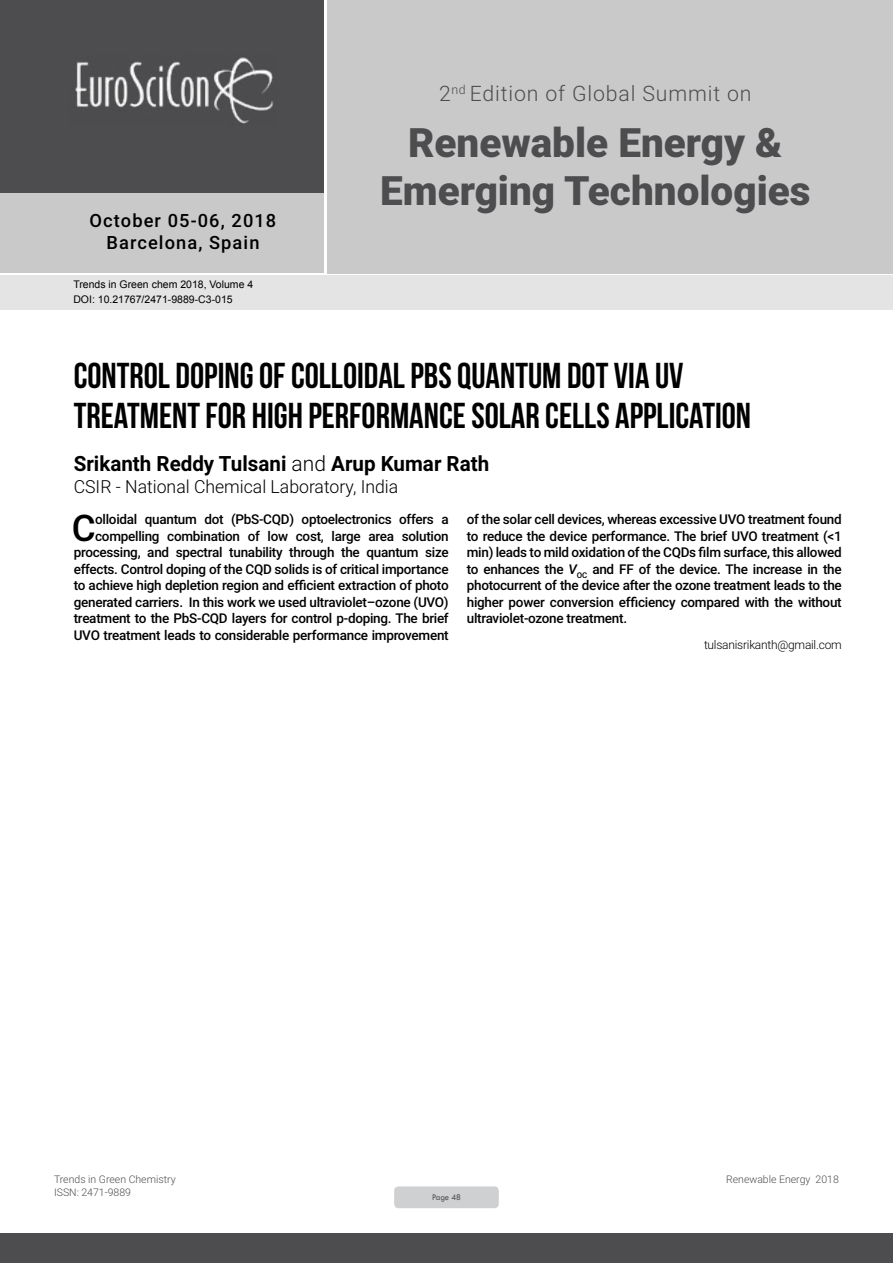
<style>
.page{position:relative;width:893px;height:1263px;background:#fff}
.page>*{position:absolute;margin:0;border:0;box-sizing:border-box;transform-origin:0 0}
.t1{font:900 40.5px/48.6px "Roboto";color:#4d4d4f;text-align:center}
.t2{font:500 36.75px "Roboto";color:#000}
.t3{font:36px/39.6px "Bebas Neue";color:#000}
.t4{font:300 21.3px "Roboto";letter-spacing:.04em;color:#4d4d4f}
.t5{font:700 21px "Roboto";color:#000}
.t6{font:500 18.3px/21.9px "Roboto";letter-spacing:.06em;color:#000;text-align:center}
.t7{font:300 18px "Roboto";color:#000}
.t8{font:500 13.5px/16.5px "Roboto";letter-spacing:-.02em;color:#000;text-align:right}
.t9{font:300 12px "Roboto";letter-spacing:-.02em;color:#000}
.t10{font:10.5px/14.4px "Arial";color:#000}
.t11{font:300 10.5px "Roboto";color:#4d4d4f}
.t12{font:9px "Tw Cen";letter-spacing:-.02em;color:#4d4d4f;scale:.95 1}
.s1{font-weight:300}
.s2{font-style:italic}
</style>
<div class="page">
<div style="left:0;top:0;width:323px;height:193px;background:#4d4d4f"></div>
<div style="left:1px;top:193px;width:323px;height:80px;background:#c9c9ca"></div>
<div style="left:327px;top:0;width:566px;height:273px;background:#c9c9ca"></div>
<img style="left:75px;top:57px;width:199px;height:67px">
<div style="left:0;top:1233px;width:893px;height:30px;background:#4d4d4f"></div>
<div style="left:1px;top:275px;width:892px;height:35px;background:#e4e4e4"></div>
<div style="left:394px;top:1186px;width:105px;height:22px;background:#cfd0d2;border-radius:4px"></div>
<h3 class="t6" style="left:90px;top:209px;width:188px">October 05-06, 2018<br>Barcelona, Spain</h3>
<p class="t10" style="left:73px;top:278px;width:181px">Trends in Green chem 2018, Volume 4<br>DOI: 10.21767/2471-9889-C3-015</p>
<h3 class="t4" style="left:439px;top:78px;width:314px">2<sup>nd</sup> Edition of Global Summit on</h3>
<h1 class="t1" style="left:380px;top:117px;width:432px">Renewable Energy &amp;<br>Emerging Technologies</h1>
<h3 class="t3" style="left:74px;top:356px;width:679px">CONTROL DOPING OF COLLOIDAL PBS QUANTUM DOT VIA UV<br>TREATMENT FOR HIGH PERFORMANCE SOLAR CELLS APPLICATION</h3>
<h3 class="t5" style="left:74px;top:449px;width:417px">Srikanth Reddy Tulsani <span class="s1">and</span> Arup Kumar Rath</h3>
<h3 class="t7" style="left:74px;top:474px;width:326px">CSIR - National Chemical Laboratory, India</h3>
<p class="t8" style="left:74px;top:511px;width:376px">olloidal quantum dot (PbS-CQD) optoelectronics offers a compelling combination of low cost, large area solution processing, and spectral tunability through the quantum size effects. Control doping of the CQD solids is of critical importance to achieve high depletion region and efficient extraction of photo generated carriers. In this work we used ultraviolet–ozone (UVO) treatment to the PbS-CQD layers for control p-doping. The brief UVO treatment leads to considerable performance improvement</p>
<p class="t8" style="left:467px;top:511px;width:377px;text-align:justify">of the solar cell devices, whereas excessive UVO treatment found to reduce the device performance. The brief UVO treatment (&lt;1 min) leads to mild oxidation of the CQDs film surface, this allowed to enhances the <span class="s2">V</span><sub>OC</sub> and FF of the device. The increase in the photocurrent of the device after the ozone treatment leads to the higher power conversion efficiency compared with the without ultraviolet-ozone treatment.</p>
<p class="t9" style="left:704px;top:636px;width:139px">tulsanisrikanth@gmail.com</p>
<h2 class="t2" style="left:72px;top:502px;width:25px">C</h2>
<p class="t11" style="left:54px;top:1172px;width:123px">Trends in Green Chemistry</p>
<p class="t11" style="left:726px;top:1172px;width:114px">Renewable Energy 2018</p>
<p class="t11" style="left:54px;top:1185px;width:78px">ISSN: 2471-9889</p>
<p class="t12" style="left:432px;top:1192px;width:32px">Page 48</p>
</div>
